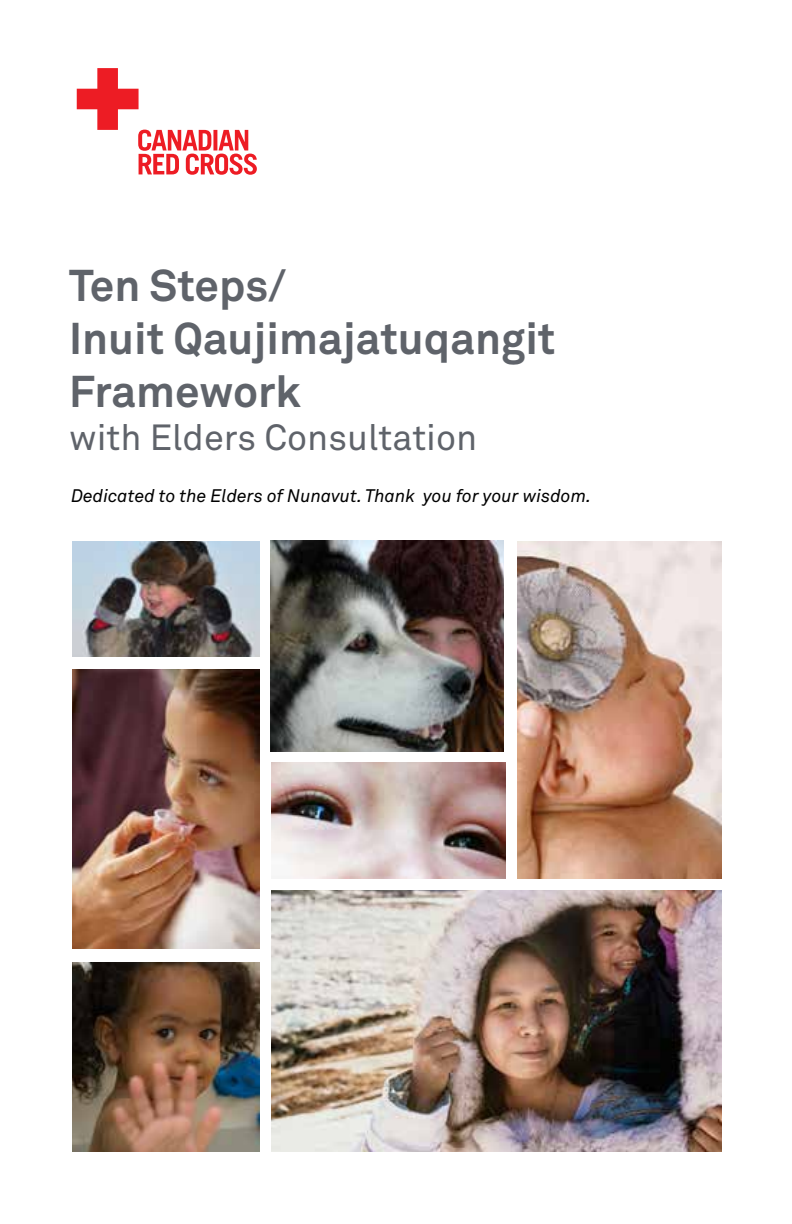
<style>
.page{position:relative;width:792px;height:1224px;background:#fff}
.page>*{position:absolute;margin:0;border:0;box-sizing:border-box;transform-origin:0 0}
.t1{font:700 44px/52.8px "Akkurat Office";color:#5f636a}
.t2{font:36px "Akkurat Office";color:#5f636a}
.t3{font:italic 18px "Akkurat Office";color:#000}
</style>
<div class="page">
<svg style="left:76px;top:68px;width:181px;height:107px"></svg>
<img style="left:271px;top:891px;width:451px;height:261px">
<img style="left:517px;top:542px;width:205px;height:337px">
<img style="left:271px;top:763px;width:234px;height:116px">
<img style="left:72px;top:962px;width:187px;height:190px">
<img style="left:72px;top:542px;width:187px;height:115px">
<img style="left:271px;top:541px;width:233px;height:210px">
<img style="left:72px;top:669px;width:187px;height:280px">
<h1 class="t1" style="left:69px;top:260px;width:488px">Ten Steps/<br>Inuit Qaujimajatuqangit<br>Framework</h1>
<h2 class="t2" style="left:69px;top:417px;width:410px">with Elders Consultation</h2>
<p class="t3" style="left:71px;top:485px;width:522px">Dedicated to the Elders of Nunavut. Thank you for your wisdom.</p>
</div>
